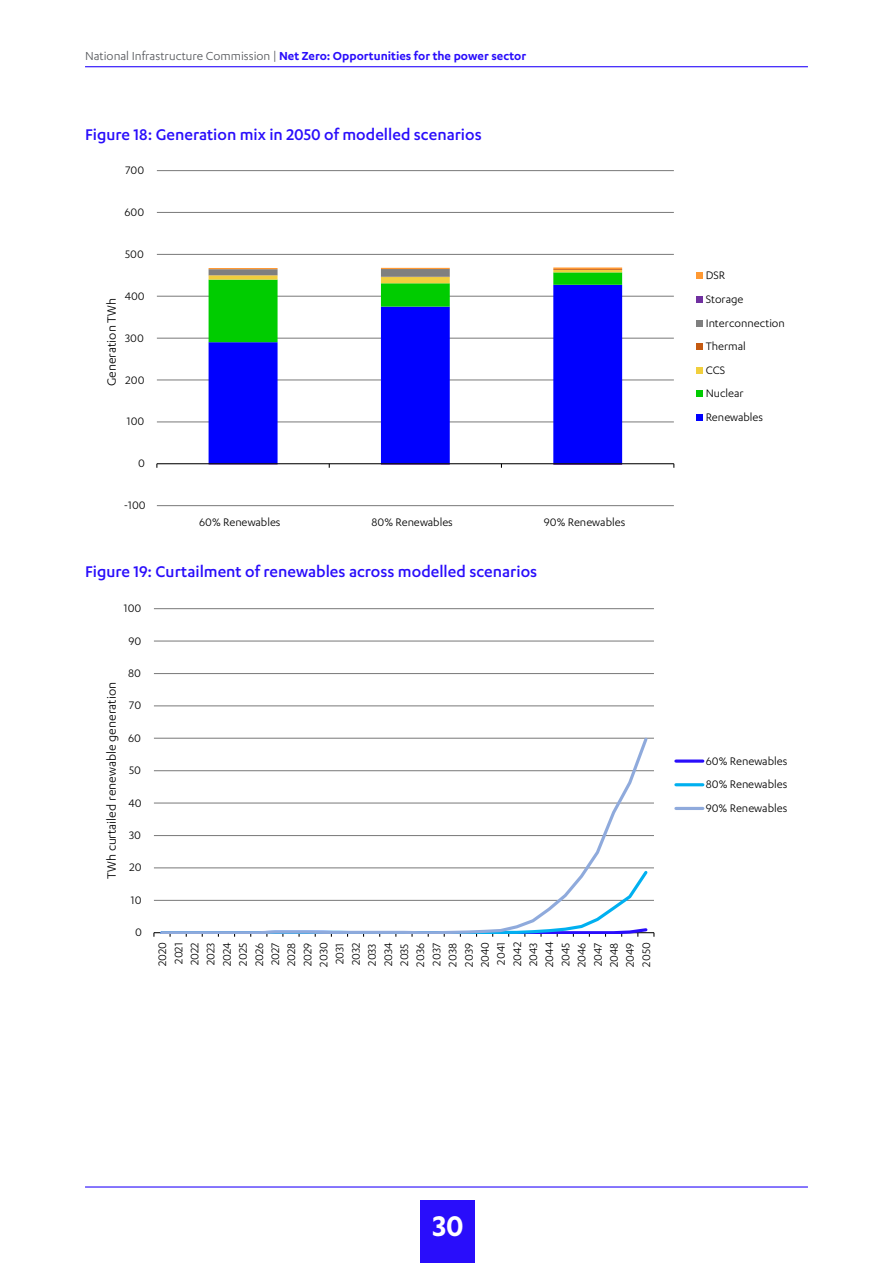
<style>
.page{position:relative;width:893px;height:1263px;background:#fff}
.page>*{position:absolute;margin:0;border:0;box-sizing:border-box;transform-origin:0 0}
.t1{font:600 33px "Karbon";color:#fff}
.t2{font:500 18px "Karbon";color:#290dfb}
.t3{font:13.95px "Karbon";color:#000}
.t4{font:600 13.5px "Karbon";color:#290dfb}
.t5{font:12.6px/16.2px "Karbon";color:#000}
.s1{font-weight:400;color:#54565a}
</style>
<div class="page">
<div style="left:421px;top:1200px;width:54px;height:63px;background:#290dfb"></div>
<hr style="left:85px;top:66px;width:723px;height:1px;background:#290dfb">
<hr style="left:85px;top:1186px;width:723px;height:1px;background:#290dfb">
<hr style="left:157px;top:505px;width:517px;height:1px;background:#7f7f7f">
<hr style="left:157px;top:421px;width:517px;height:1px;background:#7f7f7f">
<hr style="left:157px;top:379px;width:517px;height:1px;background:#7f7f7f">
<hr style="left:157px;top:338px;width:517px;height:1px;background:#7f7f7f">
<hr style="left:157px;top:296px;width:517px;height:1px;background:#7f7f7f">
<hr style="left:157px;top:254px;width:517px;height:1px;background:#7f7f7f">
<hr style="left:157px;top:212px;width:517px;height:1px;background:#7f7f7f">
<hr style="left:157px;top:170px;width:517px;height:1px;background:#7f7f7f">
<svg style="left:209px;top:269px;width:413px;height:194px"></svg>
<hr style="left:381px;top:464px;width:69px;height:1px;background:#7030a0">
<hr style="left:209px;top:464px;width:69px;height:1px;background:#7030a0">
<hr style="left:553px;top:464px;width:69px;height:1px;background:#7030a0">
<hr style="left:209px;top:268px;width:69px;height:1px;background:#f93">
<hr style="left:381px;top:268px;width:69px;height:1px;background:#f93">
<hr style="left:553px;top:267px;width:69px;height:2px;background:#f93">
<hr style="left:157px;top:463px;width:517px;height:1px;background:#000">
<div style="left:696px;top:272px;width:7px;height:7px;background:#f93"></div>
<div style="left:696px;top:296px;width:7px;height:7px;background:#7030a0"></div>
<div style="left:696px;top:320px;width:7px;height:6px;background:#7f7f7f"></div>
<div style="left:696px;top:343px;width:7px;height:7px;background:#c55a11"></div>
<div style="left:696px;top:367px;width:7px;height:7px;background:#f1cf3d"></div>
<div style="left:696px;top:390px;width:7px;height:7px;background:#0c0"></div>
<div style="left:696px;top:414px;width:7px;height:7px;background:#00f"></div>
<hr style="left:154px;top:867px;width:500px;height:1px;background:#7f7f7f">
<hr style="left:154px;top:835px;width:500px;height:1px;background:#7f7f7f">
<hr style="left:154px;top:802px;width:500px;height:1px;background:#7f7f7f">
<hr style="left:154px;top:770px;width:500px;height:1px;background:#7f7f7f">
<hr style="left:154px;top:738px;width:500px;height:1px;background:#7f7f7f">
<hr style="left:154px;top:705px;width:500px;height:1px;background:#7f7f7f">
<hr style="left:154px;top:673px;width:500px;height:1px;background:#7f7f7f">
<hr style="left:154px;top:640px;width:500px;height:1px;background:#7f7f7f">
<hr style="left:154px;top:608px;width:500px;height:1px;background:#7f7f7f">
<svg style="left:153px;top:868px;width:501px;height:69px"></svg>
<svg style="left:159px;top:737px;width:491px;height:197px"></svg>
<svg style="left:676px;top:759px;width:27px;height:4px"></svg>
<hr style="left:676px;top:783px;width:27px;height:3px;background:#00b0f0">
<hr style="left:676px;top:807px;width:27px;height:3px;background:#8faadc">
<p class="t4" style="left:85px;top:48px;width:442px"><span class="s1">National Infrastructure Commission |</span> Net Zero: Opportunities for the power sector</p>
<h2 class="t2" style="left:85px;top:124px;width:398px">Figure 18: Generation mix in 2050 of modelled scenarios</h2>
<p class="t5" style="left:125px;top:162px;width:20px">700</p>
<p class="t5" style="left:124px;top:204px;width:21px">600</p>
<p class="t5" style="left:125px;top:246px;width:20px">500</p>
<p class="t3" style="left:104px;top:386px;width:89px;rotate:-90deg">Generation TWh</p>
<p class="t5" style="left:125px;top:287px;width:22px">400</p>
<p class="t5" style="left:125px;top:329px;width:20px">300</p>
<p class="t5" style="left:126px;top:371px;width:20px">200</p>
<p class="t5" style="left:127px;top:413px;width:19px">100</p>
<p class="t5" style="left:138px;top:455px;width:8px">0</p>
<p class="t5" style="left:124px;top:497px;width:23px">-100</p>
<p class="t5" style="left:199px;top:513px;width:83px">60% Renewables</p>
<p class="t5" style="left:372px;top:513px;width:83px">80% Renewables</p>
<p class="t5" style="left:544px;top:513px;width:83px">90% Renewables</p>
<h2 class="t2" style="left:85px;top:561px;width:454px">Figure 19: Curtailment of renewables across modelled scenarios</h2>
<p class="t5" style="left:124px;top:600px;width:19px">100</p>
<p class="t5" style="left:128px;top:632px;width:14px">90</p>
<p class="t3" style="left:104px;top:879px;width:198px;rotate:-90deg">TWh curtailed renewable generation</p>
<p class="t5" style="left:128px;top:665px;width:14px">80</p>
<p class="t5" style="left:129px;top:697px;width:13px">70</p>
<p class="t5" style="left:128px;top:729px;width:14px">60</p>
<p class="t5" style="left:129px;top:762px;width:13px">50</p>
<p class="t5" style="left:129px;top:794px;width:15px">40</p>
<p class="t5" style="left:129px;top:827px;width:13px">30</p>
<p class="t5" style="left:129px;top:859px;width:14px">20</p>
<p class="t5" style="left:131px;top:891px;width:12px">10</p>
<p class="t5" style="left:135px;top:924px;width:8px">0</p>
<p class="t5" style="left:154px;top:967px;width:27px;rotate:-90deg">2020<br>2021<br>2022<br>2023<br>2024<br>2025<br>2026<br>2027<br>2028<br>2029<br>2030<br>2031<br>2032<br>2033<br>2034<br>2035<br>2036<br>2037<br>2038<br>2039<br>2040<br>2041<br>2042<br>2043<br>2044<br>2045<br>2046<br>2047<br>2048<br>2049<br>2050</p>
<p class="t5" style="left:706px;top:263px;width:81px;line-height:23.5px">DSR<br>Storage<br>Interconnection<br>Thermal<br>CCS<br>Nuclear<br>Renewables</p>
<p class="t5" style="left:706px;top:749px;width:83px;line-height:23.7px;text-align:justify">60% Renewables 80% Renewables 90% Renewables</p>
<h1 class="t1" style="left:432px;top:1207px;width:33px">30</h1>
</div>
